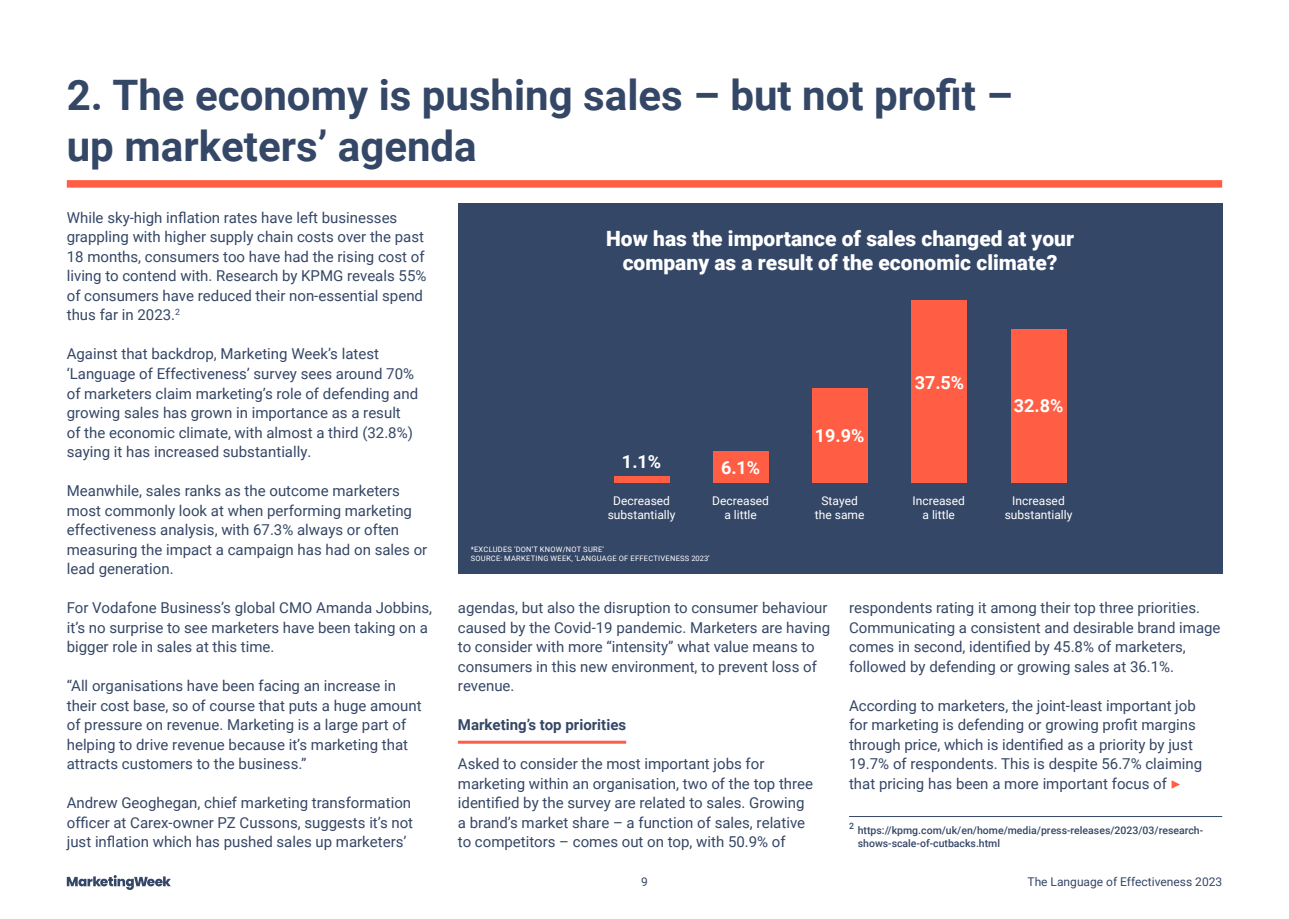
<style>
.page{position:relative;width:1289px;height:919px;background:#fff}
.page>*{position:absolute;margin:0;border:0;box-sizing:border-box;transform-origin:0 0}
.t1{font:700 42px/51px "Roboto";color:#354766}
.t2{font:900 21px/24px "Roboto";color:#fff;text-align:center}
.t3{font:700 18px "Roboto";color:#fff}
.t4{font:15px/19.5px "Roboto";color:#354766}
.t5{font:700 15px "Roboto";color:#354766}
.t6{font:12px/14.4px "Roboto";color:#fff;text-align:center}
.t7{font:12px "Roboto";color:#354766}
.t8{font:500 10.5px/13.5px "Roboto";color:#354766}
.t9{font:500 8.7px "Roboto";color:#354766}
.t10{font:7.5px "Roboto";letter-spacing:.035em;color:#fff}
</style>
<div class="page">
<svg style="left:67px;top:875px;width:104px;height:14px"></svg>
<div style="left:67px;top:180px;width:1155px;height:8px;background:#ff5e44"></div>
<div style="left:458px;top:203px;width:764px;height:371px;background:#354766"></div>
<div style="left:1010px;top:330px;width:56px;height:153px;background:#ff5e44"></div>
<div style="left:911px;top:300px;width:56px;height:183px;background:#ff5e44"></div>
<div style="left:812px;top:388px;width:55px;height:95px;background:#ff5e44"></div>
<div style="left:713px;top:451px;width:55px;height:32px;background:#ff5e44"></div>
<div style="left:614px;top:477px;width:55px;height:6px;background:#ff5e44"></div>
<hr style="left:458px;top:740px;width:168px;height:3px;background:#ff5e44">
<hr style="left:849px;top:816px;width:373px;height:1px;background:#354766">
<svg style="left:1171px;top:780px;width:8px;height:8px"></svg>
<p class="t1" style="left:67px;top:68px;width:947px">2. The economy is pushing sales – but not profit – up marketers’ agenda</p>
<p class="t4" style="left:67px;top:207px;width:361px">While sky-high inflation rates have left businesses grappling with higher supply chain costs over the past 18 months, consumers too have had the rising cost of living to contend with. Research by KPMG reveals 55% of consumers have reduced their non-essential spend thus far in 2023. <sup>2</sup></p>
<p class="t4" style="left:67px;top:344px;width:353px">Against that backdrop, Marketing Week’s latest ‘Language of Effectiveness’ survey sees around 70% of marketers claim marketing’s role of defending and growing sales has grown in importance as a result of the economic climate, with almost a third (32.8%) saying it has increased substantially.</p>
<p class="t4" style="left:67px;top:480px;width:362px">Meanwhile, sales ranks as the outcome marketers most commonly look at when performing marketing effectiveness analysis, with 67.3% always or often measuring the impact a campaign has had on sales or lead generation.</p>
<p class="t4" style="left:67px;top:597px;width:367px">For Vodafone Business’s global CMO Amanda Jobbins, it’s no surprise to see marketers have been taking on a bigger role in sales at this time.</p>
<p class="t4" style="left:67px;top:675px;width:356px">“All organisations have been facing an increase in their cost base, so of course that puts a huge amount of pressure on revenue. Marketing is a large part of helping to drive revenue because it’s marketing that attracts customers to the business.”</p>
<p class="t4" style="left:67px;top:792px;width:348px">Andrew Geoghegan, chief marketing transformation officer at Carex-owner PZ Cussons, suggests it’s not just inflation which has pushed sales up marketers’</p>
<p class="t2" style="left:606px;top:225px;width:469px">How has the importance of sales changed at your company as a result of the economic climate?</p>
<p class="t3" style="left:622px;top:449px;width:41px">1.1%</p>
<p class="t3" style="left:721px;top:455px;width:41px">6.1%</p>
<p class="t3" style="left:815px;top:423px;width:51px">19.9%</p>
<p class="t3" style="left:914px;top:370px;width:51px">37.5%</p>
<p class="t3" style="left:1013px;top:392px;width:51px">32.8%</p>
<p class="t6" style="left:607px;top:492px;width:69px">Decreased substantially</p>
<p class="t6" style="left:815px;top:492px;width:51px">Stayed the same</p>
<p class="t6" style="left:712px;top:492px;width:58px">Decreased a little</p>
<p class="t6" style="left:912px;top:492px;width:54px">Increased a little</p>
<p class="t6" style="left:1004px;top:492px;width:69px">Increased substantially</p>
<p class="t10" style="left:470px;top:544px;width:135px">*EXCLUDES ‘DON’T KNOW/NOT SURE’</p>
<p class="t10" style="left:471px;top:553px;width:240px">SOURCE: MARKETING WEEK, ‘LANGUAGE OF EFFECTIVENESS 2023’</p>
<p class="t4" style="left:458px;top:597px;width:374px">agendas, but also the disruption to consumer behaviour caused by the Covid-19 pandemic. Marketers are having to consider with more “intensity” what value means to consumers in this new environment, to prevent loss of revenue.</p>
<p class="t5" style="left:458px;top:714px;width:170px">Marketing’s top priorities</p>
<p class="t4" style="left:458px;top:753px;width:357px">Asked to consider the most important jobs for marketing within an organisation, two of the top three identified by the survey are related to sales. Growing a brand’s market share – a function of sales, relative to competitors – comes out on top, with 50.9% of</p>
<p class="t4" style="left:849px;top:597px;width:373px">respondents rating it among their top three priorities.<br>Communicating a consistent and desirable brand image comes in second, identified by 45.8% of marketers, followed by defending or growing sales at 36.1%.</p>
<p class="t4" style="left:849px;top:695px;width:355px">According to marketers, the joint-least important job for marketing is defending or growing profit margins through price, which is identified as a priority by just 19.7% of respondents. This is despite 56.7% claiming that pricing has been a more important focus of</p>
<p class="t9" style="left:849px;top:819px;width:6px">2</p>
<p class="t8" style="left:857px;top:822px;width:347px">https://kpmg.com/uk/en/home/media/press-releases/2023/03/research&shy;shows-scale-of-cutbacks.html</p>
<p class="t7" style="left:641px;top:873px;width:8px">9</p>
<p class="t7" style="left:1027px;top:873px;width:196px">The Language of Effectiveness 2023</p>
</div>
